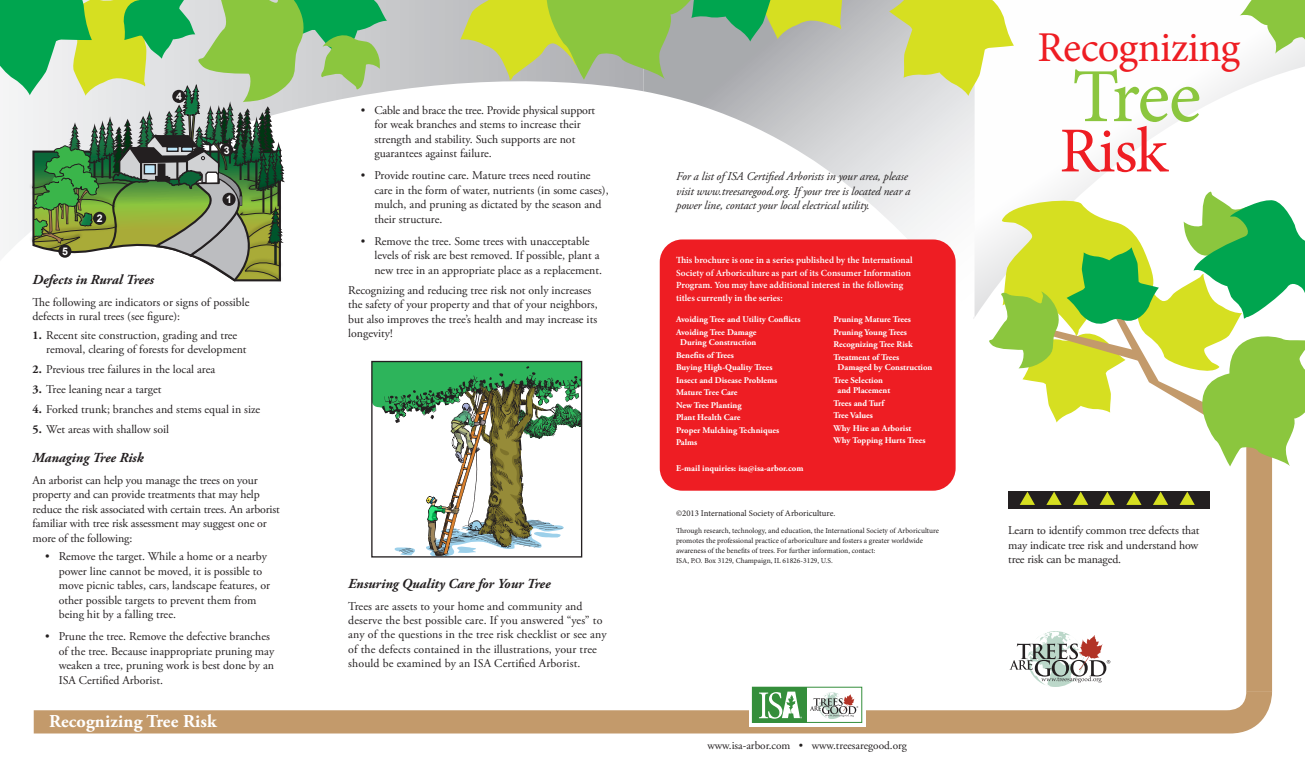
<style>
.page{position:relative;width:1305px;height:765px;background:#fff}
.page>*{position:absolute;margin:0;border:0;box-sizing:border-box;transform-origin:0 0}
.t1{font:76.5px "Minion Pro";color:#8bc63e}
.t2{font:64.12px "Minion Pro";color:#ee1d23}
.t3{font:42.5px "Minion Pro";letter-spacing:-.02em;color:#ee1d23}
.t4{font:700 18.12px "Adobe Garamond Pro";letter-spacing:.01em;color:#fff}
.titles-body{font:italic 700 13.75px "Adobe Garamond Pro";color:#231f20}
.bullets{font:11.88px/14.4px "Adobe Garamond Pro";color:#231f20}
.between_paragraphs{font:11.88px/14.4px "Adobe Garamond Pro";color:#231f20}
.body{font:italic 11.88px/14.4px "Adobe Garamond Pro";letter-spacing:-.01em;color:#231f20}
.body-2{font:11.88px/14.4px "Adobe Garamond Pro";letter-spacing:-.01em;color:#231f20;text-align:justify}
.t5{font:11.25px "Adobe Garamond Pro";color:#231f20}
.t6{font:700 10.5px "Arial";color:#fff}
.t7{font:600 9.38px/12.5px "Minion Pro";color:#fff}
.t8{font:700 8.75px/10.6px "Adobe Garamond Pro";color:#fff;text-align:center}
.t9{font:8.75px "Minion Pro";color:#231f20}
.t10{font:7.5px/10px "Minion Pro";color:#231f20}
.s1{font-weight:700}
</style>
<div class="page">
<svg style="left:973px;top:54px;width:332px;height:265px"></svg>
<svg style="left:387px;top:0;width:256px;height:92px"></svg>
<svg style="left:643px;top:0;width:332px;height:318px"></svg>
<div style="left:660px;top:239px;width:296px;height:252px;background:#ee1d23;border-radius:22px"></div>
<svg style="left:34px;top:692px;width:1238px;height:42px;fill:#c39a6b"></svg>
<svg style="left:1009px;top:631px;width:101px;height:56px"></svg>
<div style="left:1246px;top:358px;width:26px;height:334px;background:#c39a6b"></div>
<svg style="left:460px;top:0;width:413px;height:81px;background:#a8bf7a"></svg>
<svg style="left:986px;top:189px;width:319px;height:277px"></svg>
<div style="left:1008px;top:491px;width:203px;height:17px;background:#231f20"></div>
<div style="left:1210px;top:485px;width:13px;height:26px;background:#fff"></div>
<svg style="left:1020px;top:492px;width:15px;height:13px"></svg>
<svg style="left:1046px;top:492px;width:16px;height:13px"></svg>
<svg style="left:1073px;top:492px;width:15px;height:13px"></svg>
<svg style="left:1100px;top:492px;width:15px;height:13px"></svg>
<svg style="left:1126px;top:492px;width:16px;height:13px"></svg>
<svg style="left:1153px;top:492px;width:15px;height:13px"></svg>
<svg style="left:1180px;top:492px;width:15px;height:13px"></svg>
<svg style="left:0;top:0;width:387px;height:282px"></svg>
<div style="left:58px;top:245px;width:13px;height:13px;background:#231f20;border-radius:50%"></div>
<div style="left:220px;top:143px;width:13px;height:13px;background:#231f20;border-radius:50%"></div>
<div style="left:172px;top:90px;width:13px;height:13px;background:#231f20;border-radius:50%"></div>
<div style="left:93px;top:212px;width:13px;height:13px;background:#231f20;border-radius:50%"></div>
<div style="left:222px;top:193px;width:14px;height:13px;background:#231f20;border-radius:50%"></div>
<svg style="left:373px;top:363px;width:207px;height:193px"></svg>
<div style="left:371px;top:361px;width:211px;height:197px;border:1px solid #231f20"></div>
<svg style="left:1240px;top:0;width:65px;height:54px"></svg>
<svg style="left:889px;top:0;width:125px;height:96px"></svg>
<svg style="left:749px;top:686px;width:117px;height:40px"></svg>
<div style="left:752px;top:687px;width:110px;height:36px;border:1px solid #348e3b"></div>
<div style="left:752px;top:687px;width:55px;height:36px;background:#348e3b"></div>
<svg style="left:759px;top:692px;width:43px;height:27px"></svg>
<svg style="left:810px;top:692px;width:48px;height:27px"></svg>
<p class="t6" style="left:62px;top:244px;width:7px">5</p>
<p class="t6" style="left:97px;top:212px;width:7px">2</p>
<p class="t6" style="left:176px;top:90px;width:7px">4</p>
<p class="t6" style="left:224px;top:143px;width:7px">3</p>
<p class="t6" style="left:226px;top:193px;width:7px">1</p>
<p class="titles-body" style="left:32px;top:271px;width:123px">Defects in Rural Trees</p>
<p class="between_paragraphs" style="left:32px;top:295px;width:218px">The following are indicators or signs of possible defects in rural trees (see figure):</p>
<p class="bullets" style="left:46px;top:328px;width:202px;text-indent:-14px"><span class="s1">1.</span> Recent site construction, grading and tree removal, clearing of forests for development</p>
<p class="bullets" style="left:32px;top:363px;width:184px"><span class="s1">2.</span> Previous tree failures in the local area</p>
<p class="bullets" style="left:32px;top:383px;width:130px"><span class="s1">3.</span> Tree leaning near a target</p>
<p class="bullets" style="left:32px;top:403px;width:229px"><span class="s1">4.</span> Forked trunk; branches and stems equal in size</p>
<p class="bullets" style="left:32px;top:423px;width:138px"><span class="s1">5.</span> Wet areas with shallow soil</p>
<p class="titles-body" style="left:32px;top:450px;width:113px">Managing Tree Risk</p>
<p class="between_paragraphs" style="left:32px;top:474px;width:249px">An arborist can help you manage the trees on your property and can provide treatments that may help reduce the risk associated with certain trees. An arborist familiar with tree risk assessment may suggest one or more of the following:</p>
<p class="bullets" style="left:59px;top:550px;width:213px;text-indent:-14px">• Remove the target. While a home or a nearby power line cannot be moved, it is possible to move picnic tables, cars, landscape features, or other possible targets to prevent them from being hit by a falling tree.</p>
<p class="bullets" style="left:59px;top:630px;width:217px;text-indent:-14px">• Prune the tree. Remove the defective branches of the tree. Because inappropriate pruning may weaken a tree, pruning work is best done by an ISA Certified Arborist.</p>
<p class="t4" style="left:49px;top:710px;width:169px">Recognizing Tree Risk</p>
<p class="bullets" style="left:374px;top:103px;width:222px;text-indent:-14px">• Cable and brace the tree. Provide physical support for weak branches and stems to increase their strength and stability. Such supports are not guarantees against failure.</p>
<p class="bullets" style="left:374px;top:169px;width:236px;text-indent:-14px">• Provide routine care. Mature trees need routine care in the form of water, nutrients (in some cases), mulch, and pruning as dictated by the season and their structure.</p>
<p class="bullets" style="left:374px;top:234px;width:229px;text-indent:-14px">• Remove the tree. Some trees with unacceptable levels of risk are best removed. If possible, plant a new tree in an appropriate place as a replacement.</p>
<p class="between_paragraphs" style="left:348px;top:283px;width:251px">Recognizing and reducing tree risk not only increases the safety of your property and that of your neighbors, but also improves the tree’s health and may increase its longevity!</p>
<p class="titles-body" style="left:348px;top:576px;width:204px">Ensuring Quality Care for Your Tree</p>
<p class="between_paragraphs" style="left:348px;top:599px;width:260px">Trees are assets to your home and community and deserve the best possible care. If you answered “yes” to any of the questions in the tree risk checklist or see any of the defects contained in the illustrations, your tree should be examined by an ISA Certified Arborist.</p>
<p class="body" style="left:676px;top:170px;width:236px">For a list of ISA Certified Arborists in your area, please visit www.treesaregood.org. If your tree is located near a power line, contact your local electrical utility.</p>
<p class="t7" style="left:676px;top:254px;width:238px">This brochure is one in a series published by the International Society of Arboriculture as part of its Consumer Information Program. You may have additional interest in the following titles currently in the series:</p>
<p class="t8" style="left:676px;top:314px;width:126px">Avoiding Tree and Utility Conflicts</p>
<p class="t8" style="left:676px;top:327px;width:82px">Avoiding Tree Damage<br>During Construction</p>
<p class="t8" style="left:676px;top:350px;width:60px">Benefits of Trees</p>
<p class="t8" style="left:676px;top:362px;width:98px">Buying High-Quality Trees</p>
<p class="t8" style="left:676px;top:375px;width:103px">Insect and Disease Problems</p>
<p class="t8" style="left:676px;top:387px;width:63px">Mature Tree Care</p>
<p class="t8" style="left:676px;top:400px;width:67px">New Tree Planting</p>
<p class="t8" style="left:676px;top:412px;width:66px">Plant Health Care</p>
<p class="t8" style="left:676px;top:425px;width:105px">Proper Mulching Techniques</p>
<p class="t8" style="left:676px;top:437px;width:23px">Palms</p>
<p class="t8" style="left:833px;top:314px;width:79px">Pruning Mature Trees</p>
<p class="t8" style="left:833px;top:327px;width:75px">Pruning Young Trees</p>
<p class="t8" style="left:833px;top:339px;width:81px">Recognizing Tree Risk</p>
<p class="t8" style="left:833px;top:352px;width:67px">Treatment of Trees</p>
<p class="t8" style="left:838px;top:362px;width:96px">Damaged by Construction</p>
<p class="t8" style="left:833px;top:375px;width:51px">Tree Selection</p>
<p class="t8" style="left:838px;top:386px;width:54px">and Placement</p>
<p class="t8" style="left:833px;top:398px;width:52px">Trees and Turf</p>
<p class="t8" style="left:833px;top:411px;width:41px">Tree Values</p>
<p class="t8" style="left:833px;top:423px;width:80px">Why Hire an Arborist</p>
<p class="t8" style="left:833px;top:436px;width:94px">Why Topping Hurts Trees</p>
<p class="t8" style="left:676px;top:463px;width:129px">E-mail inquiries: isa@isa-arbor.com</p>
<p class="t9" style="left:676px;top:507px;width:161px">©2013 International Society of Arboriculture.</p>
<p class="t10" style="left:676px;top:525px;width:264px">Through research, technology, and education, the International Society of Arboriculture promotes the professional practice of arboriculture and fosters a greater worldwide awareness of the benefits of trees. For further information, contact:<br>ISA, P.O. Box 3129, Champaign, IL 61826-3129, U.S.</p>
<p class="t5" style="left:707px;top:739px;width:201px">www.isa-arbor.com • www.treesaregood.org</p>
<p class="t3" style="left:1038px;top:19px;width:204px">Recognizing</p>
<p class="t1" style="left:1072px;top:45px;width:131px">Tree</p>
<p class="t2" style="left:1059px;top:108px;width:110px">Risk</p>
<p class="body-2" style="left:1008px;top:524px;width:193px">Learn to identify common tree defects that may indicate tree risk and understand how tree risk can be managed.</p>
</div>
